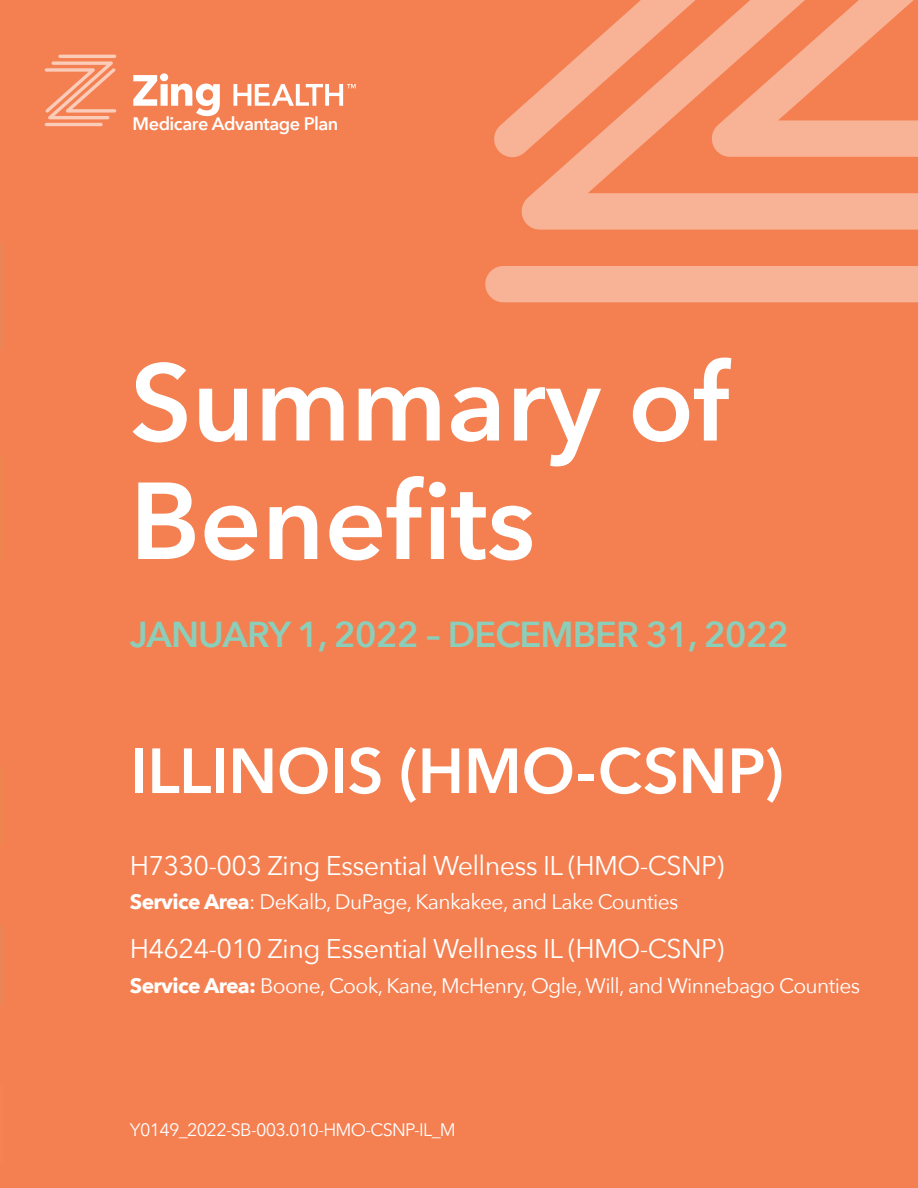
<style>
.page{position:relative;width:918px;height:1188px;background:#f48051}
.page>*{position:absolute;margin:0;border:0;box-sizing:border-box;transform-origin:0 0}
.t1{font:600 108px/118.5px "Avenir Next";color:#fff}
.t2{font:600 63px "Avenir Next";letter-spacing:-.005em;color:#fff}
.t3{font:600 36px "Avenir Next";letter-spacing:-.025em;color:#8bcfbb}
.t4{font:27px "Avenir Next";letter-spacing:-.025em;color:#fff}
.t5{font:21px "Avenir Next";letter-spacing:-.03em;color:#fff}
.t6{font:600 18.15px "Avenir Next";letter-spacing:-.025em;color:#fff}
.t7{font:18px "Avenir Next";letter-spacing:-.04em;color:#fff}
.s1{font-weight:700}
</style>
<div class="page">
<svg style="left:521px;top:157px;width:397px;height:73px;fill:#f8b295"></svg>
<div style="left:485px;top:266px;width:433px;height:36px;background:#f8b295"></div>
<svg style="left:494px;top:0;width:424px;height:157px"></svg>
<svg style="left:133px;top:73px;width:87px;height:43px"></svg>
<svg style="left:233px;top:84px;width:123px;height:22px"></svg>
<hr style="left:58px;top:55px;width:58px;height:3px;background:#fff;border-radius:2px">
<hr style="left:45px;top:123px;width:58px;height:3px;background:#fff;border-radius:2px">
<svg style="left:45px;top:61px;width:71px;height:58px"></svg>
<p class="t6" style="left:133px;top:108px;width:207px">Medicare Advantage Plan</p>
<h1 class="t1" style="left:130px;top:341px;width:601px">Summary of<br>Benefits</h1>
<h3 class="t3" style="left:130px;top:603px;width:660px">JANUARY 1, 2022 – DECEMBER 31, 2022</h3>
<h2 class="t2" style="left:130px;top:717px;width:655px">ILLINOIS (HMO-CSNP)</h2>
<p class="t4" style="left:130px;top:843px;width:596px">H7330-003 Zing Essential Wellness IL (HMO-CSNP)</p>
<p class="t5" style="left:130px;top:884px;width:550px"><span class="s1">Service Area</span>: DeKalb, DuPage, Kankakee, and Lake Counties</p>
<p class="t4" style="left:130px;top:926px;width:596px">H4624-010 Zing Essential Wellness IL (HMO-CSNP)</p>
<p class="t5" style="left:130px;top:968px;width:732px"><span class="s1">Service Area:</span> Boone, Cook, Kane, McHenry, Ogle, Will, and Winnebago Counties</p>
<p class="t7" style="left:130px;top:1114px;width:328px">Y0149_2022-SB-003.010-HMO-CSNP-IL_M</p>
</div>
